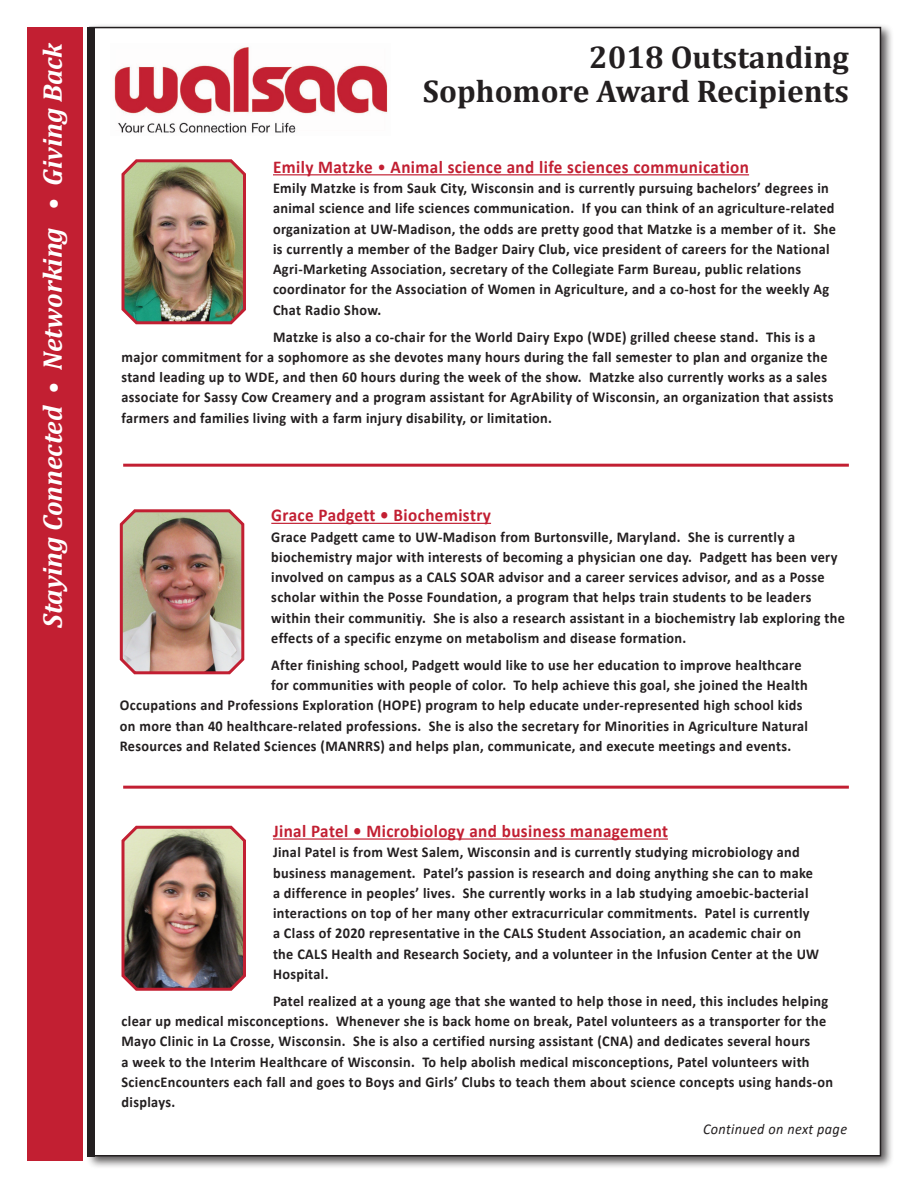
<style>
.page{position:relative;width:918px;height:1188px;background:#fff}
.page>*{position:absolute;margin:0;border:0;box-sizing:border-box;transform-origin:0 0}
.t1{font:700 31.5px "Cambria";color:#231f20}
.t2{font:italic 700 27px "Cambria";color:#fff}
.t3{font:700 18px "Calibri";letter-spacing:.025em;color:#c21f32;scale:.95 1}
.t4{font:700 15px/20.2px "Calibri";letter-spacing:.025em;color:#231f20;scale:.95 1}
.t5{font:italic 15px "Calibri";letter-spacing:.025em;color:#231f20;scale:.95 1}
.s1{font-weight:400}
</style>
<div class="page">
<div style="left:86px;top:23px;width:808px;height:1146px;background:#231f20;opacity:.75"></div>
<div style="left:90px;top:28px;width:790px;height:1128px;background:#fff"></div>
<div style="left:27px;top:27px;width:55px;height:1134px;background:#c21f32"></div>
<img style="left:114px;top:47px;width:274px;height:86px">
<div style="left:87px;top:27px;width:7px;height:1130px;background:#231f20"></div>
<hr style="left:123px;top:786px;width:726px;height:3px;background:#c21f32">
<hr style="left:123px;top:464px;width:726px;height:3px;background:#c21f32">
<hr style="left:273px;top:174px;width:476px;height:1px;background:#c21f32">
<hr style="left:273px;top:838px;width:395px;height:2px;background:#c21f32">
<hr style="left:271px;top:523px;width:220px;height:1px;background:#c21f32">
<img style="left:119px;top:509px;width:126px;height:166px">
<img style="left:121px;top:825px;width:125px;height:166px">
<img style="left:121px;top:159px;width:125px;height:166px">
<p class="t2" style="left:33px;top:628px;width:586px;rotate:-90deg">Staying Connected • Networking • Giving Back</p>
<p class="t1" style="left:589px;top:35px;width:261px">2018 Outstanding</p>
<p class="t1" style="left:423px;top:69px;width:428px">Sophomore Award Recipients</p>
<p class="t3" style="left:273px;top:154px;width:503px">Emily Matzke <span class="s1">•</span> Animal science and life sciences communication</p>
<p class="t4" style="left:273px;top:177px;width:594px">Emily Matzke is from Sauk City, Wisconsin and is currently pursuing bachelors’ degrees in animal science and life sciences communication. If you can think of an agriculture-related organization at UW-Madison, the odds are pretty good that Matzke is a member of it. She is currently a member of the Badger Dairy Club, vice president of careers for the National Agri-Marketing Association, secretary of the Collegiate Farm Bureau, public relations coordinator for the Association of Women in Agriculture, and a co-host for the weekly Ag Chat Radio Show.</p>
<p class="t4" style="left:122px;top:326px;width:751px;text-indent:152px">Matzke is also a co-chair for the World Dairy Expo (WDE) grilled cheese stand. This is a major commitment for a sophomore as she devotes many hours during the fall semester to plan and organize the stand leading up to WDE, and then 60 hours during the week of the show. Matzke also currently works as a sales associate for Sassy Cow Creamery and a program assistant for AgrAbility of Wisconsin, an organization that assists farmers and families living with a farm injury disability, or limitation.</p>
<p class="t3" style="left:271px;top:503px;width:233px">Grace Padgett • Biochemistry</p>
<p class="t4" style="left:271px;top:526px;width:605px">Grace Padgett came to UW-Madison from Burtonsville, Maryland. She is currently a biochemistry major with interests of becoming a physician one day. Padgett has been very involved on campus as a CALS SOAR advisor and a career services advisor, and as a Posse scholar within the Posse Foundation, a program that helps train students to be leaders within their communitiy. She is also a research assistant in a biochemistry lab exploring the effects of a specific enzyme on metabolism and disease formation.</p>
<p class="t4" style="left:271px;top:654px;width:560px">After finishing school, Padgett would like to use her education to improve healthcare</p>
<p class="t4" style="left:271px;top:674px;width:566px">for communities with people of color. To help achieve this goal, she joined the Health</p>
<p class="t4" style="left:120px;top:695px;width:720px">Occupations and Professions Exploration (HOPE) program to help educate under-represented high school kids</p>
<p class="t4" style="left:120px;top:715px;width:726px">on more than 40 healthcare-related professions. She is also the secretary for Minorities in Agriculture Natural</p>
<p class="t4" style="left:120px;top:735px;width:708px">Resources and Related Sciences (MANRRS) and helps plan, communicate, and execute meetings and events.</p>
<p class="t3" style="left:273px;top:818px;width:417px">Jinal Patel • Microbiology and business management</p>
<p class="t4" style="left:273px;top:842px;width:576px">Jinal Patel is from West Salem, Wisconsin and is currently studying microbiology and business management. Patel’s passion is research and doing anything she can to make a difference in peoples’ lives. She currently works in a lab studying amoebic-bacterial interactions on top of her many other extracurricular commitments. Patel is currently a Class of 2020 representative in the CALS Student Association, an academic chair on the CALS Health and Research Society, and a volunteer in the Infusion Center at the UW Hospital.</p>
<p class="t4" style="left:122px;top:990px;width:751px;text-indent:152px">Patel realized at a young age that she wanted to help those in need, this includes helping clear up medical misconceptions. Whenever she is back home on break, Patel volunteers as a transporter for the Mayo Clinic in La Crosse, Wisconsin. She is also a certified nursing assistant (CNA) and dedicates several hours<br>a week to the Interim Healthcare of Wisconsin. To help abolish medical misconceptions, Patel volunteers with SciencEncounters each fall and goes to Boys and Girls’ Clubs to teach them about science concepts using hands-on displays.</p>
<p class="t5" style="left:703px;top:1119px;width:153px">Continued on next page</p>
</div>
